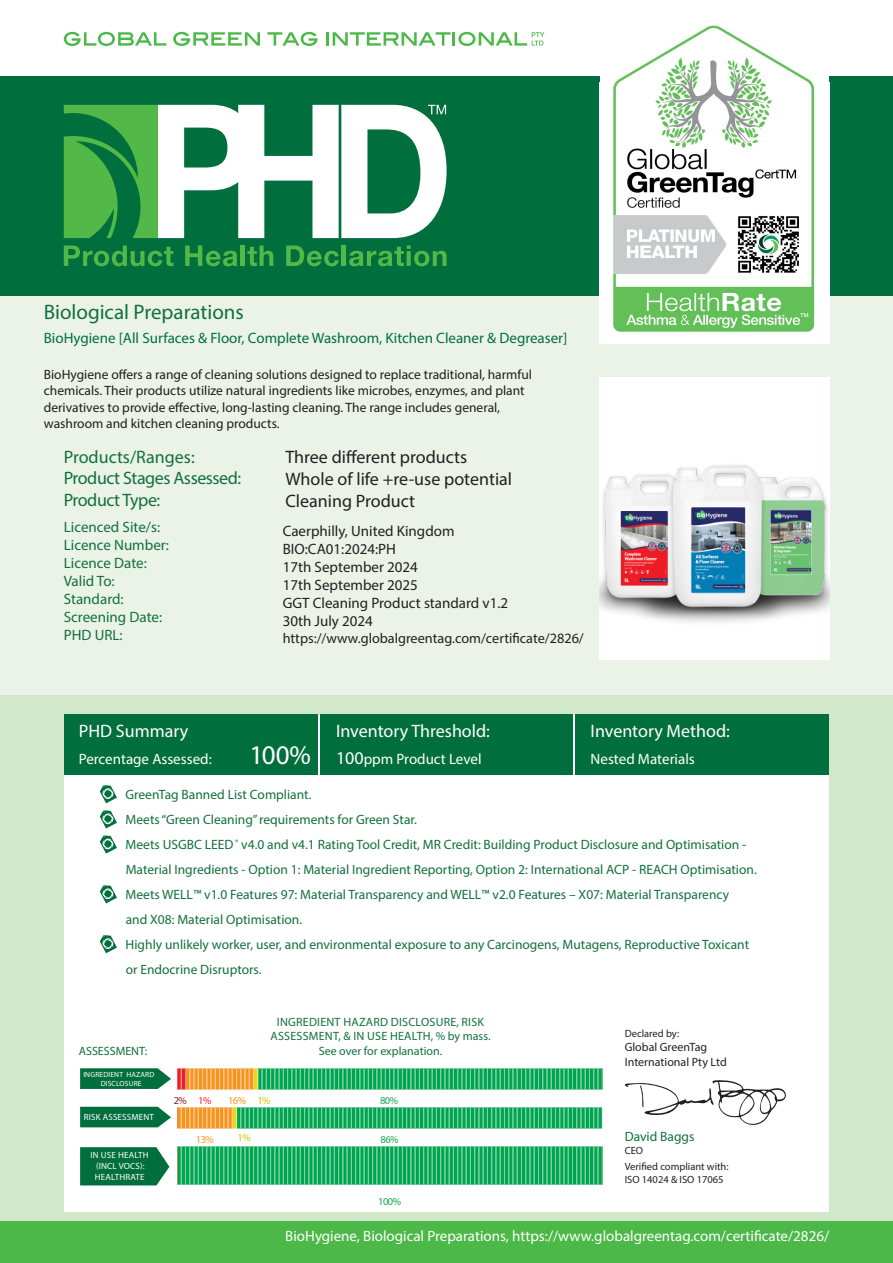
<style>
.page{position:relative;width:893px;height:1263px;background:#fff}
.page>*{position:absolute;margin:0;border:0;box-sizing:border-box;transform-origin:0 0}
.t1{font:27px "Myriad Pro";color:#fff}
.t2{font:21px "Myriad Pro";color:#12703d}
.t3{font:18px/21.6px "Myriad Pro";color:#231f20}
.t4{font:18px/21.6px "Myriad Pro";letter-spacing:-.025em;color:#12703d}
.t5{font:18px "Myriad Pro";color:#fff}
.t6{font:15px "Myriad Pro";color:#fff}
.t7{font:15px/18px "Myriad Pro";color:#231f20}
.t8{font:15px/18px "Myriad Pro";color:#12703d}
.t9{font:15px "Myriad Pro";color:#00703d}
.t10{font:14.25px "Myriad Pro";color:#231f20}
.t11{font:13.5px/24.9px "Myriad Pro";color:#12703d}
.t12{font:13.5px/16.2px "Myriad Pro";color:#201d1e}
.t13{font:12px/14.4px "Myriad Pro";letter-spacing:.02em;color:#12703d;text-align:center}
.t14{font:12px/14.4px "Myriad Pro";color:#231f20}
.t15{font:12px "Myriad Pro";color:#12703d}
.t16{font:10.5px/16.5px "Myriad Pro";color:#231f20}
.t17{font:10.5px "Myriad Pro";letter-spacing:-.05em;color:#15a84f}
.t18{font:10.5px "Myriad Pro";color:#f79524}
.t19{font:10.5px "Myriad Pro";color:#81232c}
.t20{font:10.5px "Myriad Pro";color:#d3c501}
.t21{font:9px/10.8px "Myriad Pro";letter-spacing:.02em;color:#fff;text-align:center}
.t22{font:7.5px/9px "Myriad Pro";letter-spacing:.02em;color:#fff;text-align:center}
.s1{font-size:18px}
.s2{color:#ea2731}
.s3{color:#d3c501}
</style>
<div class="page">
<div style="left:0;top:695px;width:893px;height:541px;background:#d1e8ca"></div>
<div style="left:0;top:1221px;width:893px;height:42px;background:#4cb848"></div>
<div style="left:0;top:296px;width:893px;height:399px;background:#ebf3e9"></div>
<div style="left:65px;top:715px;width:764px;height:496px;background:#fff"></div>
<div style="left:0;top:77px;width:599px;height:219px;background:#006f3d"></div>
<div style="left:829px;top:77px;width:64px;height:219px;background:#006f3d"></div>
<div style="left:64px;top:715px;width:254px;height:60px;background:#006f3d"></div>
<div style="left:321px;top:715px;width:252px;height:60px;background:#006f3d"></div>
<div style="left:576px;top:715px;width:253px;height:60px;background:#006f3d"></div>
<div style="left:599px;top:82px;width:230px;height:261px;background:#fff"></div>
<svg style="left:258px;top:1068px;width:344px;height:21px;background:#2bb46c"></svg>
<svg style="left:254px;top:1068px;width:4px;height:21px"></svg>
<svg style="left:186px;top:1068px;width:68px;height:21px"></svg>
<svg style="left:177px;top:1068px;width:9px;height:21px"></svg>
<svg style="left:237px;top:1107px;width:365px;height:21px;background:#2ab36c"></svg>
<div style="left:232px;top:1107px;width:5px;height:21px;background:#ecd615"></div>
<svg style="left:177px;top:1107px;width:55px;height:21px"></svg>
<svg style="left:177px;top:1146px;width:425px;height:39px;background:#2bb36c"></svg>
<svg style="left:64px;top:32px;width:102px;height:14px"></svg>
<svg style="left:173px;top:32px;width:87px;height:14px"></svg>
<svg style="left:267px;top:32px;width:51px;height:14px"></svg>
<hr style="left:326px;top:32px;width:3px;height:14px;background:#4cb848">
<svg style="left:333px;top:32px;width:211px;height:14px"></svg>
<svg style="left:64px;top:245px;width:109px;height:21px"></svg>
<svg style="left:185px;top:245px;width:52px;height:21px"></svg>
<hr style="left:241px;top:245px;width:4px;height:21px;background:#52b847">
<svg style="left:247px;top:245px;width:26px;height:21px"></svg>
<svg style="left:286px;top:245px;width:53px;height:21px"></svg>
<hr style="left:342px;top:245px;width:4px;height:21px;background:#52b847">
<svg style="left:349px;top:245px;width:98px;height:21px"></svg>
<svg style="left:64px;top:105px;width:383px;height:133px"></svg>
<div style="left:599px;top:377px;width:230px;height:282px;background:#fff"></div>
<img style="left:599px;top:465px;width:230px;height:158px">
<svg style="left:100px;top:785px;width:17px;height:18px"></svg>
<svg style="left:100px;top:810px;width:17px;height:18px"></svg>
<svg style="left:100px;top:835px;width:17px;height:19px"></svg>
<svg style="left:100px;top:885px;width:17px;height:18px"></svg>
<svg style="left:100px;top:935px;width:17px;height:18px"></svg>
<svg style="left:80px;top:1147px;width:89px;height:38px;background:#12794b"></svg>
<svg style="left:80px;top:1068px;width:91px;height:21px;background:#167b4e"></svg>
<svg style="left:80px;top:1107px;width:91px;height:20px;background:#12794a"></svg>
<svg style="left:625px;top:1080px;width:184px;height:60px"></svg>
<img style="left:613px;top:25px;width:202px;height:307px">
<h2 class="t2" style="left:44px;top:299px;width:202px">Biological Preparations</h2>
<p class="t9" style="left:44px;top:329px;width:525px">BioHygiene [All Surfaces &amp; Floor, Complete Washroom, Kitchen Cleaner &amp; Degreaser]</p>
<p class="t12" style="left:44px;top:366px;width:490px">BioHygiene offers a range of cleaning solutions designed to replace traditional, harmful chemicals. Their products utilize natural ingredients like microbes, enzymes, and plant derivatives to provide effective, long-lasting cleaning. The range includes general, washroom and kitchen cleaning products.</p>
<h3 class="t4" style="left:64px;top:446px;width:179px">Products/Ranges:<br>Product Stages Assessed:<br>Product Type:</h3>
<p class="t8" style="left:64px;top:518px;width:107px">Licenced Site/s:<br>Licence Number:<br>Licence Date:<br>Valid To:<br>Standard:<br>Screening Date:<br>PHD URL:</p>
<h3 class="t3" style="left:285px;top:446px;width:228px">Three different products<br>Whole of life +re-use potential<br>Cleaning Product</h3>
<p class="t7" style="left:283px;top:522px;width:227px">Caerphilly, United Kingdom<br>BIO:CA01:2024:PH<br>17th September 2024<br>17th September 2025<br>GGT Cleaning Product standard v1.2<br>30th July 2024</p>
<p class="t10" style="left:283px;top:629px;width:303px">https://www.globalgreentag.com/certificate/2826/</p>
<h3 class="t5" style="left:336px;top:720px;width:155px">Inventory Threshold:</h3>
<h3 class="t5" style="left:591px;top:720px;width:141px">Inventory Method:</h3>
<h3 class="t5" style="left:79px;top:720px;width:111px">PHD Summary</h3>
<p class="t6" style="left:79px;top:750px;width:135px">Percentage Assessed:</p>
<h1 class="t1" style="left:249px;top:738px;width:63px">100%</h1>
<p class="t11" style="left:126px;top:782px;width:633px">GreenTag Banned List Compliant.<br>Meets “Green Cleaning” requirements for Green Star.<br>Meets USGBC LEED <sup>®</sup> v4.0 and v4.1 Rating Tool Credit, MR Credit: Building Product Disclosure and Optimisation - Material Ingredients - Option 1: Material Ingredient Reporting, Option 2: International ACP - REACH Optimisation.<br>Meets WELL™ v1.0 Features 97: Material Transparency and WELL™ v2.0 Features – X07: Material Transparency<br>and X08: Material Optimisation.<br>Highly unlikely worker, user, and environmental exposure to any Carcinogens, Mutagens, Reproductive Toxicant or Endocrine Disruptors.</p>
<p class="t6" style="left:336px;top:749px;width:147px"><span class="s1">100</span>ppm Product Level</p>
<p class="t6" style="left:591px;top:750px;width:106px">Nested Materials</p>
<p class="t13" style="left:271px;top:1014px;width:221px">INGREDIENT HAZARD DISCLOSURE, RISK<br>ASSESSMENT, &amp; IN USE HEALTH, % by mass.</p>
<p class="t15" style="left:79px;top:1043px;width:70px">ASSESSMENT:</p>
<p class="t15" style="left:319px;top:1043px;width:125px">See over for explanation.</p>
<p class="t22" style="left:83px;top:1069px;width:73px">INGREDIENT HAZARD<br>DISCLOSURE</p>
<p class="t21" style="left:84px;top:1112px;width:72px">RISK ASSESSMENT</p>
<p class="t21" style="left:91px;top:1149px;width:59px">IN USE HEALTH (INCL VOCS):<br>HEALTHRATE</p>
<p class="t19" style="left:174px;top:1094px;width:39px">2% <span class="s2">1%</span></p>
<p class="t18" style="left:196px;top:1133px;width:20px">13%</p>
<p class="t18" style="left:228px;top:1094px;width:44px">16% <span class="s3">1%</span></p>
<p class="t20" style="left:238px;top:1131px;width:15px">1%</p>
<p class="t17" style="left:380px;top:1094px;width:20px">80%</p>
<p class="t17" style="left:381px;top:1133px;width:20px">86%</p>
<p class="t17" style="left:378px;top:1195px;width:24px">100%</p>
<p class="t16" style="left:625px;top:1025px;width:56px">Declared by:</p>
<p class="t14" style="left:625px;top:1040px;width:104px">Global GreenTag<br>International Pty Ltd</p>
<p class="t16" style="left:647px;top:1038px;width:56px">Declared by:</p>
<p class="t14" style="left:647px;top:1052px;width:84px">Global GreenTag</p>
<p class="t11" style="left:625px;top:1124px;width:71px">David Baggs</p>
<p class="t16" style="left:625px;top:1142px;width:105px">CEO<br>Verified compliant with:</p>
<p class="t16" style="left:625px;top:1171px;width:100px">ISO 14024 &amp; ISO 17065</p>
<p class="t16" style="left:647px;top:1154px;width:106px">CEO &amp; Program Director<br>Verified compliant with:</p>
<p class="t6" style="left:285px;top:1227px;width:545px">BioHygiene, Biological Preparations, https://www.globalgreentag.com/certificate/2826/</p>
</div>
